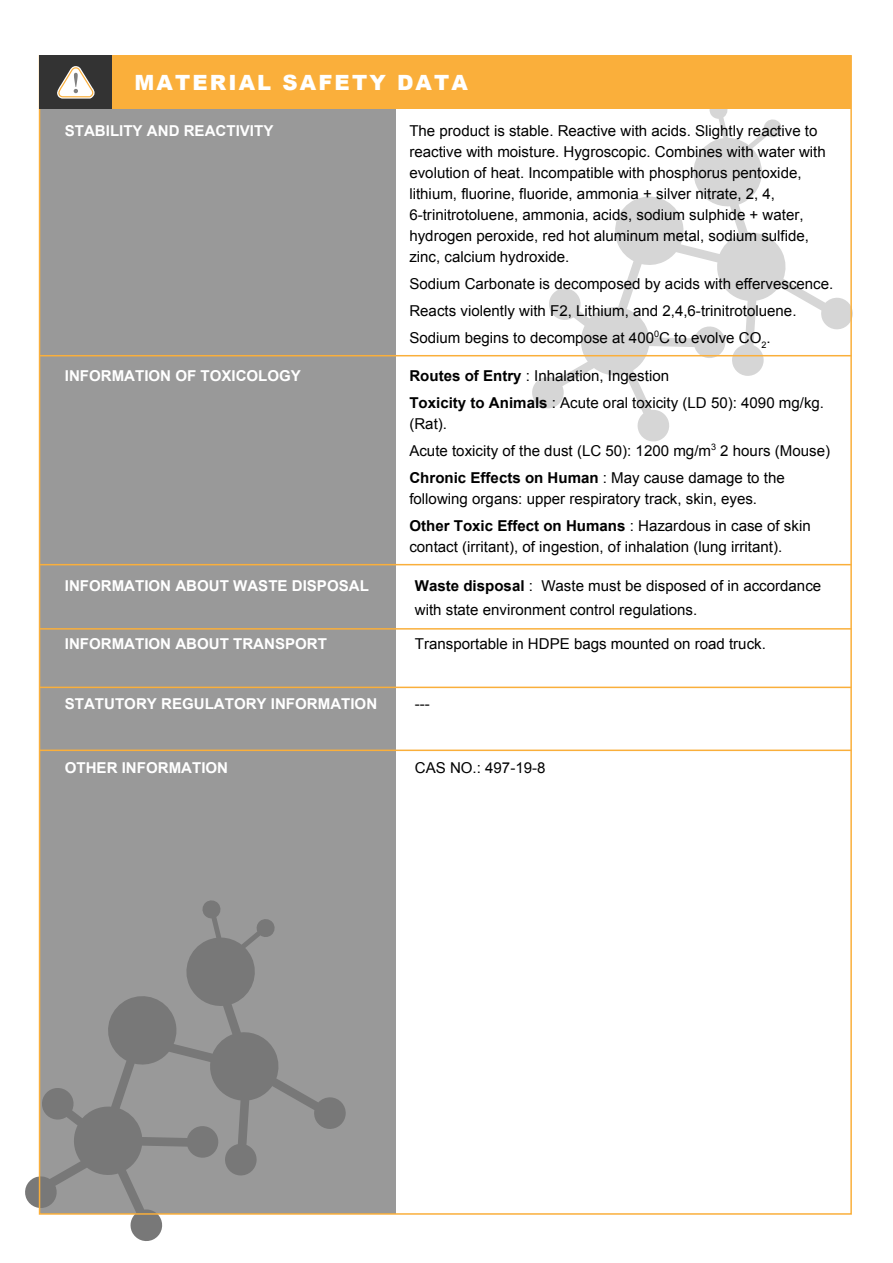
<style>
.page{position:relative;width:893px;height:1263px;background:#fff}
.page>*{position:absolute;margin:0;border:0;box-sizing:border-box;transform-origin:0 0}
.t1{font:900 21px "Arial";letter-spacing:.1em;color:#fff}
.t2{font:15px/21px "Arial";color:#000}
.t3{font:700 15px "Arial";color:#fff}
.s1{font-weight:700}
</style>
<div class="page">
<div style="left:40px;top:103px;width:356px;height:1111px;background:#999"></div>
<svg style="left:530px;top:109px;width:323px;height:333px"></svg>
<svg style="left:25px;top:899px;width:321px;height:342px"></svg>
<div style="left:112px;top:56px;width:739px;height:53px;background:#faaf3b"></div>
<div style="left:40px;top:56px;width:72px;height:53px;background:#333"></div>
<svg style="left:57px;top:66px;width:38px;height:33px"></svg>
<hr style="left:40px;top:355px;width:811px;height:1px;background:#faaf3b">
<hr style="left:40px;top:564px;width:811px;height:1px;background:#faaf3b">
<hr style="left:40px;top:628px;width:811px;height:2px;background:#faaf3b">
<hr style="left:40px;top:687px;width:811px;height:1px;background:#faaf3b">
<hr style="left:40px;top:749px;width:811px;height:2px;background:#faaf3b">
<h1 class="t1" style="left:135px;top:67px;width:335px">MATERIAL SAFETY DATA</h1>
<p class="t3" style="left:65px;top:121px;width:210px">STABILITY AND REACTIVITY</p>
<p class="t2" style="left:409px;top:120px;width:418px">The product is stable. Reactive with acids. Slightly reactive to reactive with moisture. Hygroscopic. Combines with water with evolution of heat. Incompatible with phosphorus pentoxide, lithium, fluorine, fluoride, ammonia + silver nitrate, 2, 4, 6-trinitrotoluene, ammonia, acids, sodium sulphide + water, hydrogen peroxide, red hot aluminum metal, sodium sulfide, zinc, calcium hydroxide.</p>
<p class="t2" style="left:409px;top:270px;width:425px;line-height:27px">Sodium Carbonate is decomposed by acids with effervescence.<br>Reacts violently with F2, Lithium, and 2,4,6-trinitrotoluene.<br>Sodium begins to decompose at 400<sup>0</sup>C to evolve CO<sub>2</sub>.</p>
<p class="t3" style="left:65px;top:366px;width:238px">INFORMATION OF TOXICOLOGY</p>
<p class="t2" style="left:409px;top:362px;width:416px;line-height:27px"><span class="s1">Routes of Entry</span> : Inhalation, Ingestion<br><span class="s1">Toxicity to Animals</span> : Acute oral toxicity (LD 50): 4090 mg/kg.</p>
<p class="t2" style="left:409px;top:410px;width:422px;line-height:27px">(Rat).<br>Acute toxicity of the dust (LC 50): 1200 mg/m<sup>3</sup> 2 hours (Mouse)<br><span class="s1">Chronic Effects on Human</span> : May cause damage to the</p>
<p class="t2" style="left:409px;top:485px;width:403px;line-height:27px">following organs: upper respiratory track, skin, eyes.<br><span class="s1">Other Toxic Effect on Humans</span> : Hazardous in case of skin</p>
<p class="t2" style="left:409px;top:536px;width:374px">contact (irritant), of ingestion, of inhalation (lung irritant).</p>
<p class="t3" style="left:65px;top:576px;width:306px">INFORMATION ABOUT WASTE DISPOSAL</p>
<p class="t2" style="left:415px;top:574px;width:408px;line-height:24px"><span class="s1">Waste disposal</span> : Waste must be disposed of in accordance with state environment control regulations.</p>
<p class="t3" style="left:65px;top:634px;width:264px">INFORMATION ABOUT TRANSPORT</p>
<p class="t2" style="left:415px;top:633px;width:353px">Transportable in HDPE bags mounted on road truck.</p>
<p class="t3" style="left:65px;top:694px;width:314px">STATUTORY REGULATORY INFORMATION</p>
<p class="t3" style="left:65px;top:757px;width:165px">OTHER INFORMATION</p>
<p class="t2" style="left:415px;top:694px;width:17px">---</p>
<p class="t2" style="left:415px;top:757px;width:132px">CAS NO.: 497-19-8</p>
</div>
